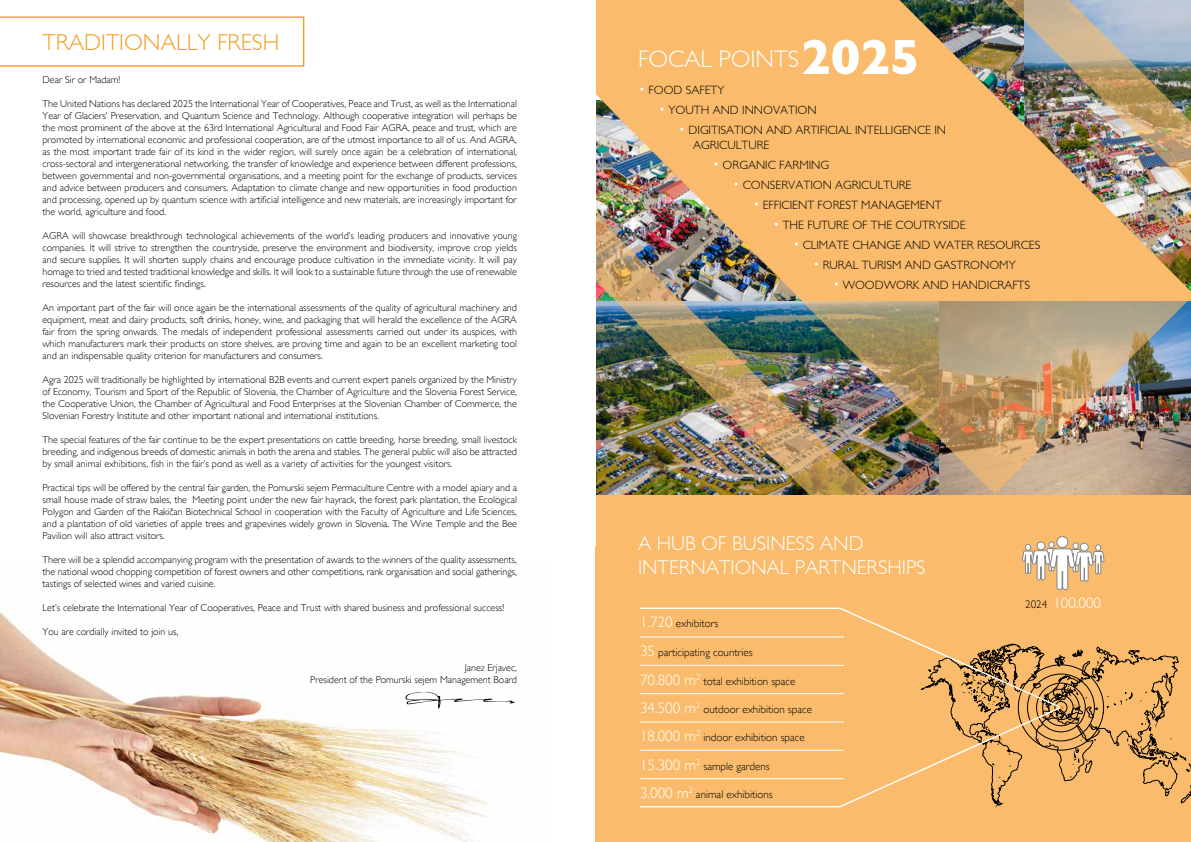
<style>
.page{position:relative;width:1191px;height:842px;background:#fff}
.page>*{position:absolute;margin:0;border:0;box-sizing:border-box;transform-origin:0 0}
.t1{font:300 24px "Gill Sans";color:#fff}
.t2{font:300 23px "Gill Sans";color:#f59d21}
.t3{font:300 20px/24px "Gill Sans";color:#fff}
.t4{font:300 15px "Gill Sans";color:#fff}
.t5{font:300 12px/14.4px "Gill Sans";color:#000}
.t6{font:300 11px "Gill Sans";color:#000}
.t7{font:300 10px/12px "Gill Sans";color:#000;text-align:justify}
.s1{font-weight:700;font-size:50px}
.s2{color:#fff}
.s3{font-size:15px;color:#fff}
.s4{font-size:11px;color:#000}
</style>
<div class="page">
<div style="left:595px;top:494px;width:596px;height:348px;background:#fabc6c"></div>
<img style="left:0;top:611px;width:515px;height:231px">
<svg style="left:596px;top:0;width:595px;height:591px"></svg>
<img style="left:595px;top:205px;width:316px;height:359px">
<img style="left:617px;top:0;width:574px;height:494px">
<svg style="left:640px;top:607px;width:357px;height:201px"></svg>
<svg style="left:921px;top:642px;width:270px;height:164px"></svg>
<svg style="left:1056px;top:536px;width:12px;height:12px"></svg>
<svg style="left:1021px;top:540px;width:83px;height:50px"></svg>
<svg style="left:405px;top:692px;width:109px;height:16px"></svg>
<hr style="left:640px;top:637px;width:204px;height:1px;background:#fff">
<hr style="left:640px;top:665px;width:204px;height:1px;background:#fff">
<hr style="left:640px;top:693px;width:204px;height:1px;background:#fff">
<hr style="left:640px;top:722px;width:204px;height:1px;background:#fff">
<hr style="left:640px;top:750px;width:204px;height:1px;background:#fff">
<hr style="left:640px;top:778px;width:204px;height:1px;background:#fff">
<svg style="left:0;top:16px;width:304px;height:51px"></svg>
<h2 class="t2" style="left:43px;top:29px;width:238px">TRADITIONALLY FRESH</h2>
<p class="t7" style="left:43px;top:74px;width:79px">Dear Sir or Madam!</p>
<p class="t7" style="left:43px;top:98px;width:476px">The United Nations has declared 2025 the International Year of Cooperatives, Peace and Trust, as well as the International Year of Glaciers’ Preservation, and Quantum Science and Technology. Although cooperative integration will perhaps be the most prominent of the above at the 63rd International Agricultural and Food Fair AGRA, peace and trust, which are promoted by international economic and professional cooperation, are of the utmost importance to all of us. And AGRA, as the most important trade fair of its kind in the wider region, will surely once again be a celebration of international, cross-sectoral and intergenerational networking, the transfer of knowledge and experience between different professions, between governmental and non-governmental organisations, and a meeting point for the exchange of products, services and advice between producers and consumers. Adaptation to climate change and new opportunities in food production and processing, opened up by quantum science with artificial intelligence and new materials, are increasingly important for the world, agriculture and food.</p>
<p class="t7" style="left:43px;top:230px;width:476px">AGRA will showcase breakthrough technological achievements of the world’s leading producers and innovative young companies. It will strive to strengthen the countryside, preserve the environment and biodiversity, improve crop yields and secure supplies. It will shorten supply chains and encourage produce cultivation in the immediate vicinity. It will pay homage to tried and tested traditional knowledge and skills. It will look to a sustainable future through the use of renewable resources and the latest scientific findings.</p>
<p class="t7" style="left:43px;top:302px;width:476px">An important part of the fair will once again be the international assessments of the quality of agricultural machinery and equipment, meat and dairy products, soft drinks, honey, wine, and packaging that will herald the excellence of the AGRA fair from the spring onwards. The medals of independent professional assessments carried out under its auspices, with which manufacturers mark their products on store shelves, are proving time and again to be an excellent marketing tool and an indispensable quality criterion for manufacturers and consumers.</p>
<p class="t7" style="left:43px;top:374px;width:476px">Agra 2025 will traditionally be highlighted by international B2B events and current expert panels organized by the Ministry of Economy, Tourism and Sport of the Republic of Slovenia, the Chamber of Agriculture and the Slovenia Forest Service, the Cooperative Union, the Chamber of Agricultural and Food Enterprises at the Slovenian Chamber of Commerce, the Slovenian Forestry Institute and other important national and international institutions.</p>
<p class="t7" style="left:43px;top:434px;width:476px">The special features of the fair continue to be the expert presentations on cattle breeding, horse breeding, small livestock breeding, and indigenous breeds of domestic animals in both the arena and stables. The general public will also be attracted by small animal exhibitions, fish in the fair’s pond as well as a variety of activities for the youngest visitors.</p>
<p class="t7" style="left:43px;top:482px;width:476px">Practical tips will be offered by the central fair garden, the Pomurski sejem Permaculture Centre with a model apiary and a small house made of straw bales, the Meeting point under the new fair hayrack, the forest park plantation, the Ecological Polygon and Garden of the Rakičan Biotechnical School in cooperation with the Faculty of Agriculture and Life Sciences, and a plantation of old varieties of apple trees and grapevines widely grown in Slovenia. The Wine Temple and the Bee Pavilion will also attract visitors.</p>
<p class="t7" style="left:43px;top:554px;width:476px">There will be a splendid accompanying program with the presentation of awards to the winners of the quality assessments, the national wood chopping competition of forest owners and other competitions, rank organisation and social gatherings, tastings of selected wines and varied cuisine.</p>
<p class="t7" style="left:43px;top:602px;width:463px">Let’s celebrate the International Year of Cooperatives, Peace and Trust with shared business and professional success!</p>
<p class="t7" style="left:43px;top:626px;width:137px">You are cordially invited to join us,</p>
<p class="t7" style="left:310px;top:662px;width:208px;text-align:right">Janez Erjavec,<br>President of the Pomurski sejem Management Board</p>
<h1 class="t1" style="left:638px;top:45px;width:283px">FOCAL POINTS <span class="s1">2025</span></h1>
<p class="t5" style="left:639px;top:83px;width:87px"><span class="s2">•</span> FOOD SAFETY</p>
<p class="t5" style="left:659px;top:103px;width:159px"><span class="s2">•</span> YOUTH AND INNOVATION</p>
<p class="t5" style="left:693px;top:123px;width:254px;text-indent:-14px"><span class="s2">•</span> DIGITISATION AND ARTIFICIAL INTELLIGENCE IN<br>AGRICULTURE</p>
<p class="t5" style="left:713px;top:158px;width:117px"><span class="s2">•</span> ORGANIC FARMING</p>
<p class="t5" style="left:733px;top:178px;width:180px"><span class="s2">•</span> CONSERVATION AGRICULTURE</p>
<p class="t5" style="left:753px;top:198px;width:190px"><span class="s2">•</span> EFFICIENT FOREST MANAGEMENT</p>
<p class="t5" style="left:773px;top:218px;width:194px"><span class="s2">•</span> THE FUTURE OF THE COUTRYSIDE</p>
<p class="t5" style="left:793px;top:238px;width:248px"><span class="s2">•</span> CLIMATE CHANGE AND WATER RESOURCES</p>
<p class="t5" style="left:813px;top:258px;width:204px"><span class="s2">•</span> RURAL TURISM AND GASTRONOMY</p>
<p class="t5" style="left:833px;top:278px;width:198px"><span class="s2">•</span> WOODWORK AND HANDICRAFTS</p>
<h3 class="t3" style="left:638px;top:531px;width:289px">A HUB OF BUSINESS AND<br>INTERNATIONAL PARTNERSHIPS</h3>
<p class="t6" style="left:640px;top:617px;width:80px"><span class="s3">1.720</span> exhibitors</p>
<p class="t6" style="left:640px;top:645px;width:114px"><span class="s3">35</span> participating countries</p>
<h3 class="t4" style="left:640px;top:671px;width:62px">70.800 m<sup>2</sup></h3>
<p class="t6" style="left:703px;top:674px;width:93px">total exhibition space</p>
<h3 class="t4" style="left:640px;top:699px;width:62px">34.500 m<sup>2</sup></h3>
<p class="t6" style="left:703px;top:703px;width:110px">outdoor exhibition space</p>
<h3 class="t4" style="left:640px;top:728px;width:62px">18.000 m<sup>2</sup></h3>
<p class="t6" style="left:703px;top:731px;width:103px">indoor exhibition space</p>
<h3 class="t4" style="left:640px;top:756px;width:62px">15.300 m<sup>2</sup></h3>
<p class="t6" style="left:703px;top:760px;width:68px">sample gardens</p>
<h3 class="t4" style="left:640px;top:784px;width:54px">3.000 m<sup>2</sup></h3>
<p class="t6" style="left:696px;top:788px;width:78px">animal exhibitions</p>
<h3 class="t4" style="left:1025px;top:594px;width:77px"><span class="s4">2024</span> 100.000</h3>
</div>
